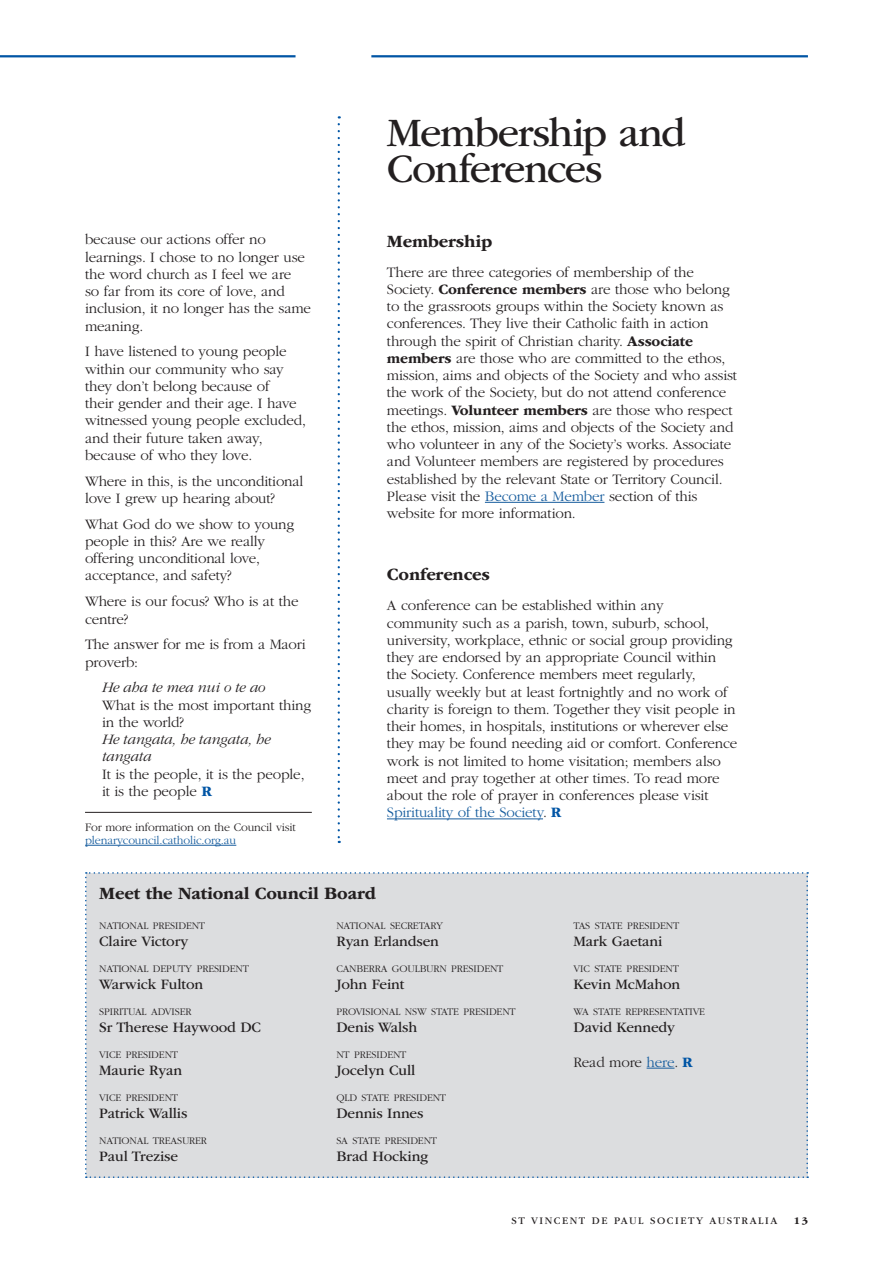
<style>
.page{position:relative;width:893px;height:1263px;background:#fff}
.page>*{position:absolute;margin:0;border:0;box-sizing:border-box;transform-origin:0 0}
.Heading{font:42px/36px "ITC Garamond Std";letter-spacing:-.035em;color:#231f20}
.Subheading_small{font:700 18px "ITC Garamond Std";letter-spacing:-.01em;color:#231f20}
.BODY{font:300 15px/17.2px "ITC Garamond Std";letter-spacing:-.01em;color:#231f20}
.Nat_Council_-_Name{font:15px "ITC Garamond Std";letter-spacing:-.01em;color:#231f20}
.Endnote{font:300 12px/13.5px "ITC Garamond Std";letter-spacing:-.01em;color:#231f20}
.Nat_Council_-_Positi{font:300 10.5px "ITC Garamond Std";letter-spacing:-.015em;color:#231f20}
.t1{font:10.5px "ITC Garamond Std";letter-spacing:.15em;color:#231f20}
.t2{font:700 10.5px "ITC Garamond Std";color:#231f20}
.s1{font-style:italic}
.s2{font-weight:700;color:#0155a5}
.s3{color:#175d9e}
.s4{font-weight:700}
</style>
<div class="page">
<hr style="left:0;top:55px;width:296px;height:2px;background:#0155a5">
<hr style="left:85px;top:812px;width:227px;height:1px;background:#231f20">
<hr style="left:85px;top:845px;width:151px;height:1px;background:#175d9e">
<hr style="left:371px;top:55px;width:437px;height:2px;background:#0155a5">
<div style="left:85px;top:872px;width:723px;height:306px;background:#dcdddf"></div>
<hr style="left:485px;top:502px;width:119px;height:1px;background:#175d9e">
<hr style="left:387px;top:818px;width:156px;height:1px;background:#175d9e">
<svg style="left:338px;top:116px;width:2px;height:727px"></svg>
<p class="BODY" style="left:85px;top:231px;width:228px">because our actions offer no learnings. I chose to no longer use the word church as I feel we are<br>so far from its core of love, and inclusion, it no longer has the same meaning.</p>
<p class="BODY" style="left:85px;top:343px;width:222px">I have listened to young people within our community who say they don’t belong because of<br>their gender and their age. I have witnessed young people excluded, and their future taken away, because of who they love.</p>
<p class="BODY" style="left:85px;top:473px;width:220px">Where in this, is the unconditional love I grew up hearing about?</p>
<p class="BODY" style="left:85px;top:516px;width:211px">What God do we show to young people in this? Are we really offering unconditional love, acceptance, and safety?</p>
<p class="BODY" style="left:85px;top:593px;width:215px">Where is our focus? Who is at the centre?</p>
<p class="BODY" style="left:85px;top:636px;width:222px">The answer for me is from a Maori proverb:</p>
<p class="BODY" style="left:102px;top:679px;width:211px"><span class="s1">He aha te mea nui o te ao<br></span>What is the most important thing in the world?<br><span class="s1">He tangata, he tangata, he tangata<br></span>It is the people, it is the people, it is the people <span class="s2">R</span></p>
<p class="Endnote" style="left:85px;top:820px;width:212px">For more information on the Council visit <span class="s3">plenarycouncil.catholic.org.au</span></p>
<p class="Heading" style="left:387px;top:115px;width:300px">Membership and<br>Conferences</p>
<p class="Subheading_small" style="left:387px;top:231px;width:107px">Membership</p>
<p class="BODY" style="left:387px;top:263px;width:352px">There are three categories of membership of the Society. <span class="s4">Conference members</span> are those who belong to the grassroots groups within the Society known as conferences. They live their Catholic faith in action through the spirit of Christian charity. <span class="s4">Associate members</span> are those who are committed to the ethos, mission, aims and objects of the Society and who assist the work of the Society, but do not attend conference meetings. <span class="s4">Volunteer members</span> are those who respect the ethos, mission, aims and objects of the Society and who volunteer in any of the Society’s works. Associate and Volunteer members are registered by procedures established by the relevant State or Territory Council.<br>Please visit the <span class="s3">Become a Member</span> section of this website for more information.</p>
<p class="Subheading_small" style="left:387px;top:564px;width:105px">Conferences</p>
<p class="BODY" style="left:387px;top:597px;width:352px">A conference can be established within any community such as a parish, town, suburb, school, university, workplace, ethnic or social group providing they are endorsed by an appropriate Council within the Society. Conference members meet regularly, usually weekly but at least fortnightly and no work of charity is foreign to them. Together they visit people in their homes, in hospitals, institutions or wherever else they may be found needing aid or comfort. Conference work is not limited to home visitation; members also meet and pray together at other times. To read more about the role of prayer in conferences please visit <span class="s3">Spirituality of the Society</span>. <span class="s2">R</span></p>
<p class="Subheading_small" style="left:99px;top:883px;width:278px">Meet the National Council Board</p>
<p class="Nat_Council_-_Positi" style="left:99px;top:920px;width:107px">NATIONAL PRESIDENT</p>
<p class="Nat_Council_-_Name" style="left:99px;top:933px;width:90px">Claire Victory</p>
<p class="Nat_Council_-_Positi" style="left:99px;top:963px;width:151px">NATIONAL DEPUTY PRESIDENT</p>
<p class="Nat_Council_-_Name" style="left:99px;top:976px;width:105px">Warwick Fulton</p>
<p class="Nat_Council_-_Positi" style="left:99px;top:1006px;width:94px">SPIRITUAL ADVISER</p>
<p class="Nat_Council_-_Name" style="left:99px;top:1019px;width:163px">Sr Therese Haywood DC</p>
<p class="Nat_Council_-_Positi" style="left:99px;top:1049px;width:80px">VICE PRESIDENT</p>
<p class="Nat_Council_-_Name" style="left:99px;top:1062px;width:84px">Maurie Ryan</p>
<p class="Nat_Council_-_Positi" style="left:99px;top:1092px;width:80px">VICE PRESIDENT</p>
<p class="Nat_Council_-_Name" style="left:99px;top:1105px;width:90px">Patrick Wallis</p>
<p class="Nat_Council_-_Positi" style="left:99px;top:1135px;width:109px">NATIONAL TREASURER</p>
<p class="Nat_Council_-_Name" style="left:99px;top:1148px;width:80px">Paul Trezise</p>
<p class="Nat_Council_-_Positi" style="left:336px;top:920px;width:108px">NATIONAL SECRETARY</p>
<p class="Nat_Council_-_Name" style="left:336px;top:933px;width:104px">Ryan Erlandsen</p>
<p class="Nat_Council_-_Positi" style="left:336px;top:963px;width:168px">CANBERRA GOULBURN PRESIDENT</p>
<p class="Nat_Council_-_Name" style="left:336px;top:976px;width:69px">John Feint</p>
<p class="Nat_Council_-_Positi" style="left:336px;top:1006px;width:181px">PROVISIONAL NSW STATE PRESIDENT</p>
<p class="Nat_Council_-_Name" style="left:336px;top:1019px;width:82px">Denis Walsh</p>
<p class="Nat_Council_-_Positi" style="left:336px;top:1049px;width:71px">NT PRESIDENT</p>
<p class="Nat_Council_-_Name" style="left:336px;top:1062px;width:80px">Jocelyn Cull</p>
<p class="Nat_Council_-_Positi" style="left:336px;top:1092px;width:111px">QLD STATE PRESIDENT</p>
<p class="Nat_Council_-_Name" style="left:336px;top:1105px;width:89px">Dennis Innes</p>
<p class="Nat_Council_-_Positi" style="left:336px;top:1135px;width:102px">SA STATE PRESIDENT</p>
<p class="Nat_Council_-_Name" style="left:336px;top:1148px;width:94px">Brad Hocking</p>
<p class="Nat_Council_-_Positi" style="left:574px;top:920px;width:107px">TAS STATE PRESIDENT</p>
<p class="Nat_Council_-_Name" style="left:574px;top:933px;width:90px">Mark Gaetani</p>
<p class="Nat_Council_-_Positi" style="left:574px;top:963px;width:107px">VIC STATE PRESIDENT</p>
<p class="Nat_Council_-_Name" style="left:574px;top:976px;width:108px">Kevin McMahon</p>
<p class="Nat_Council_-_Positi" style="left:574px;top:1006px;width:133px">WA STATE REPRESENTATIVE</p>
<p class="Nat_Council_-_Name" style="left:574px;top:1019px;width:103px">David Kennedy</p>
<p class="BODY" style="left:574px;top:1053px;width:121px">Read more <span class="s3">here</span>. <span class="s2">R</span></p>
<p class="t1" style="left:512px;top:1214px;width:267px">ST VINCENT DE PAUL SOCIETY AUSTRALIA</p>
<p class="t2" style="left:794px;top:1214px;width:16px">13</p>
</div>
